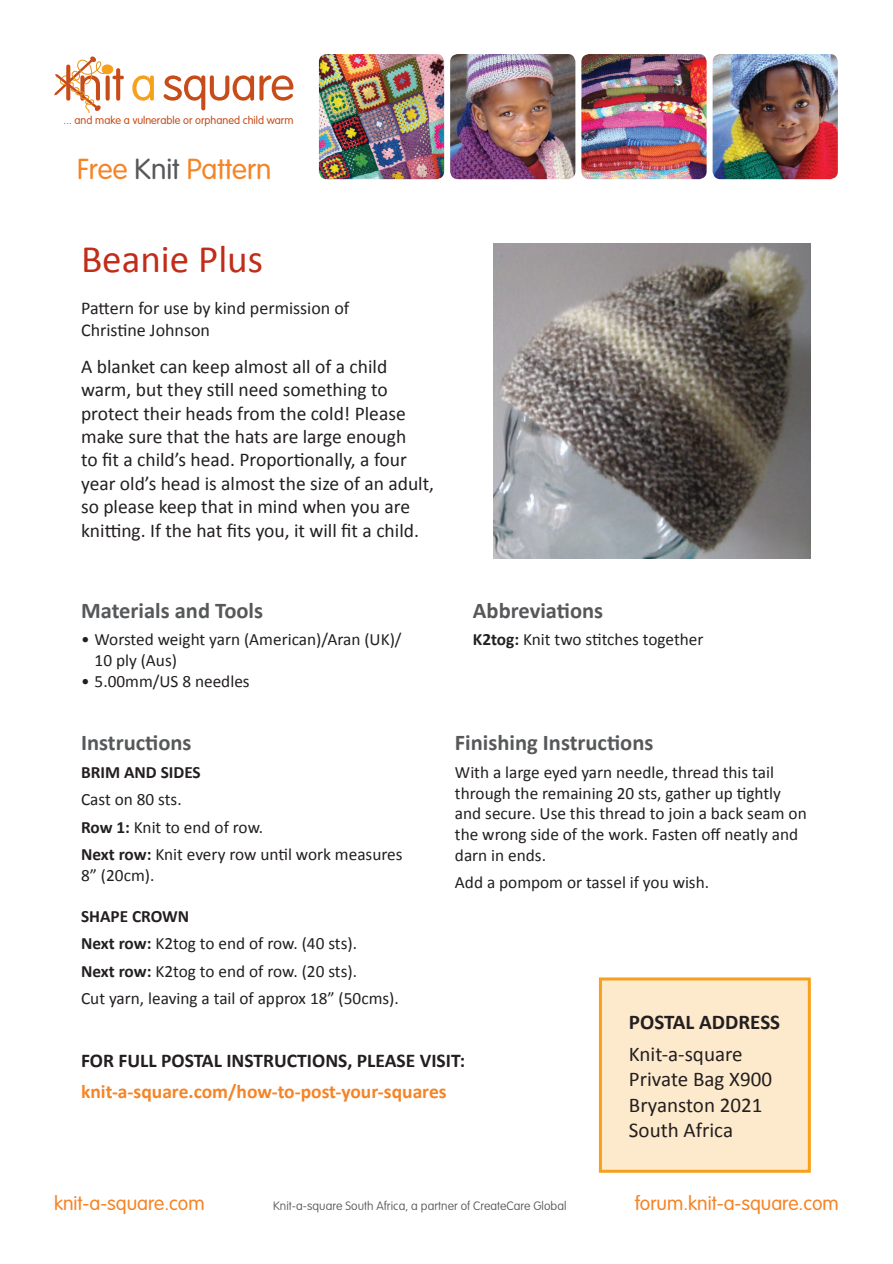
<style>
.page{position:relative;width:893px;height:1264px;background:#fff}
.page>*{position:absolute;margin:0;border:0;box-sizing:border-box;transform-origin:0 0}
.t1{font:39px "Calibri";color:#c02d19}
.t2{font:300 28.5px "VAG Rounded";color:#f58427}
.t3{font:700 22.5px "Calibri";color:#57585a}
.t4{font:21px/25.2px "Calibri";color:#231f20}
.t5{font:700 21px "Calibri";color:#231f20}
.t6{font:19.5px/23.4px "Calibri";color:#231f20}
.t7{font:700 19.5px "Calibri";color:#f58427}
.t8{font:300 19.5px "VAG Rounded";color:#f58427}
.t9{font:700 19.5px "Calibri";color:#231f20}
.t10{font:18px/21.6px "Calibri";color:#231f20}
.t11{font:17.25px/20.7px "Calibri";color:#231f20}
.t12{font:700 17.25px "Calibri";color:#231f20}
.t13{font:100 12px "VAG Rounded";letter-spacing:.005em;color:#57585a}
.t14{font:300 10.95px "VAG Rounded";color:#c74c19}
.s1{color:#57585a}
.s2{font-weight:700}
</style>
<div class="page">
<svg style="left:132px;top:75px;width:22px;height:26px"></svg>
<svg style="left:163px;top:75px;width:130px;height:35px"></svg>
<svg style="left:54px;top:56px;width:70px;height:57px"></svg>
<img style="left:450px;top:54px;width:125px;height:125px">
<img style="left:319px;top:54px;width:125px;height:125px">
<img style="left:581px;top:54px;width:125px;height:125px">
<img style="left:712px;top:54px;width:125px;height:125px">
<img style="left:493px;top:243px;width:317px;height:315px">
<div style="left:600px;top:979px;width:208px;height:192px;background:#fde9cb"></div>
<div style="left:598px;top:977px;width:212px;height:195px;border:3px solid #f6a01b"></div>
<p class="t14" style="left:64px;top:114px;width:231px">... and make a vulnerable or orphaned child warm</p>
<h2 class="t2" style="left:77px;top:153px;width:195px">Free <span class="s1">Knit</span> Pattern</h2>
<h1 class="t1" style="left:81px;top:235px;width:183px">Beanie Plus</h1>
<p class="t10" style="left:81px;top:297px;width:270px">Pattern for use by kind permission of<br>Christine Johnson</p>
<p class="t6" style="left:81px;top:354px;width:354px">A blanket can keep almost all of a child warm, but they still need something to protect their heads from the cold! Please make sure that the hats are large enough<br>to fit a child’s head. Proportionally, a four year old’s head is almost the size of an adult, so please keep that in mind when you are knitting. If the hat fits you, it will fit a child.</p>
<h3 class="t3" style="left:81px;top:596px;width:183px">Materials and Tools</h3>
<p class="t11" style="left:95px;top:629px;width:308px;text-indent:-14px">• Worsted weight yarn (American)/Aran (UK)/<br>10 ply (Aus)</p>
<p class="t11" style="left:81px;top:670px;width:170px">• 5.00mm/US 8 needles</p>
<h3 class="t3" style="left:81px;top:728px;width:112px">Instructions</h3>
<p class="t12" style="left:81px;top:761px;width:121px">BRIM AND SIDES</p>
<p class="t11" style="left:81px;top:786px;width:323px;line-height:27.5px">Cast on 80 sts.<br><span class="s2">Row 1:</span> Knit to end of row.<br><span class="s2">Next row:</span> Knit every row until work measures</p>
<p class="t11" style="left:81px;top:865px;width:75px">8” (20cm).</p>
<p class="t11" style="left:81px;top:902px;width:319px;line-height:27.5px"><span class="s2">SHAPE CROWN<br>Next row:</span> K2tog to end of row. (40 sts).<br><span class="s2">Next row:</span> K2tog to end of row. (20 sts).<br>Cut yarn, leaving a tail of approx 18” (50cms).</p>
<h3 class="t3" style="left:472px;top:596px;width:132px">Abbreviations</h3>
<p class="t11" style="left:472px;top:629px;width:232px"><span class="s2">K2tog:</span> Knit two stitches together</p>
<h3 class="t3" style="left:454px;top:728px;width:200px">Finishing Instructions</h3>
<p class="t11" style="left:454px;top:762px;width:353px">With a large eyed yarn needle, thread this tail through the remaining 20 sts, gather up tightly and secure. Use this thread to join a back seam on the wrong side of the work. Fasten off neatly and darn in ends.</p>
<p class="t11" style="left:454px;top:872px;width:255px">Add a pompom or tassel if you wish.</p>
<p class="t9" style="left:81px;top:1048px;width:385px">FOR FULL POSTAL INSTRUCTIONS, PLEASE VISIT:</p>
<p class="t7" style="left:81px;top:1078px;width:367px">knit-a-square.com/how-to-post-your-squares</p>
<p class="t5" style="left:628px;top:1008px;width:153px">POSTAL ADDRESS</p>
<p class="t4" style="left:628px;top:1041px;width:145px">Knit-a-square<br>Private Bag X900<br>Bryanston 2021<br>South Africa</p>
<p class="t8" style="left:54px;top:1192px;width:152px">knit-a-square.com</p>
<p class="t13" style="left:273px;top:1199px;width:295px">Knit-a-square South Africa, a partner of CreateCare Global</p>
<p class="t8" style="left:634px;top:1192px;width:205px">forum.knit-a-square.com</p>
</div>
